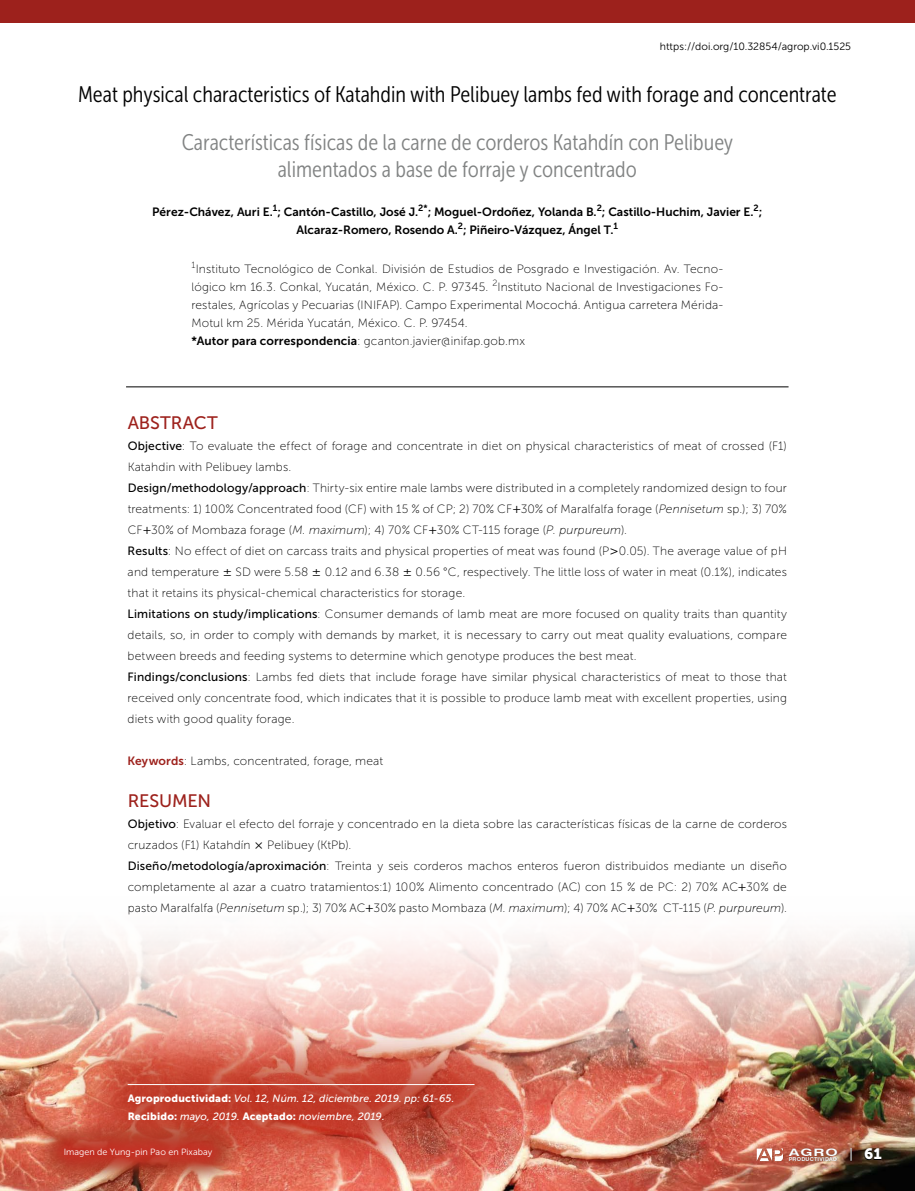
<style>
.page{position:relative;width:915px;height:1191px;background:#fff}
.page>*{position:absolute;margin:0;border:0;box-sizing:border-box;transform-origin:0 0}
.t1{font:22.5px/27px "Museo Sans Cond 300";color:#818383;text-align:center}
.t2{font:22.5px "Museo Sans Cond 300";color:#000}
.t3{font:18px "Museo Sans 500";letter-spacing:-.005em;color:#9d211c}
.t4{font:15px "Museo Sans 900";color:#fff}
.t5{font:12px/21px "Museo Sans 100";letter-spacing:.015em;color:#000}
.t6{font:12px/18px "Museo Sans 700";color:#000;text-align:center}
.t7{font:italic 10.5px/18px "Museo Sans 500";letter-spacing:.015em;color:#fff}
.t8{font:10.5px "Museo Sans 300";color:#000}
.t9{font:700 10.35px "Swiss 721 BT";color:#fff;scale:1.52 1}
.t10{font:9px "Museo Sans 300";color:#fff}
.t11{font:9px "Museo Sans 100";color:#000}
.t12{font:700 5.4px "Swiss 721 BT";letter-spacing:.03em;color:#fff}
.s1{font-family:"Museo Sans 700"}
.s2{font-family:"Museo Sans 500"}
.s3{font-style:italic}
.s4{font-family:"Museo Sans 700";color:#9d211c}
.s5{font-family:"Museo Sans 900";font-style:normal}
</style>
<div class="page">
<img style="left:0;top:932px;width:914px;height:259px">
<div style="left:0;top:0;width:914px;height:23px;background:#9d211c"></div>
<div style="left:60px;top:1016px;width:480px;height:172px;background:#b82d1c;opacity:.85"></div>
<hr style="left:128px;top:1084px;width:346px;height:1px;background:#fff">
<hr style="left:126px;top:386px;width:662px;height:1px;background:#000">
<svg style="left:756px;top:1148px;width:27px;height:13px"></svg>
<svg style="left:850px;top:1148px;width:1px;height:13px"></svg>
<div style="left:34px;top:1118px;width:208px;height:69px;background:#e72324;opacity:.75"></div>
<p class="t8" style="left:659px;top:41px;width:193px">https://doi.org/10.32854/agrop.vi0.1525</p>
<h1 class="t2" style="left:78px;top:82px;width:759px">Meat physical characteristics of Katahdin with Pelibuey lambs fed with forage and concentrate</h1>
<h1 class="t1" style="left:182px;top:129px;width:553px">Características físicas de la carne de corderos Katahdín con Pelibuey alimentados a base de forraje y concentrado</h1>
<p class="t6" style="left:152px;top:203px;width:611px">Pérez-Chávez, Auri E.<sup>1</sup>; Cantón-Castillo, José J.<sup>2*</sup>; Moguel-Ordoñez, Yolanda B.<sup>2</sup>; Castillo-Huchim, Javier E.<sup>2</sup>;<br>Alcaraz-Romero, Rosendo A.<sup>2</sup>; Piñeiro-Vázquez, Ángel T.<sup>1</sup></p>
<p class="t11" style="left:191px;top:260px;width:5px">1</p>
<p class="t5" style="left:191px;top:260px;width:533px;line-height:18px;text-indent:4px">Instituto Tecnológico de Conkal. División de Estudios de Posgrado e Investigación. Av. Tecno&shy;lógico km 16.3. Conkal, Yucatán, México. C. P. 97345. <sup>2</sup>Instituto Nacional de Investigaciones Fo&shy;restales, Agrícolas y Pecuarias (INIFAP). Campo Experimental Mocochá. Antigua carretera Mérida-Motul km 25. Mérida Yucatán, México. C. P. 97454.<br><span class="s1">*Autor para correspondencia</span>: gcanton.javier@inifap.gob.mx</p>
<h2 class="t3" style="left:128px;top:413px;width:92px">ABSTRACT</h2>
<p class="t5" style="left:128px;top:435px;width:660px"><span class="s2">Objective</span>: To evaluate the effect of forage and concentrate in diet on physical characteristics of meat of crossed (F1)<br>Katahdin with Pelibuey lambs.<br><span class="s2">Design/methodology/approach</span>: Thirty-six entire male lambs were distributed in a completely randomized design to four treatments: 1) 100% Concentrated food (CF) with 15 % of CP; 2) 70% CF 30% of Maralfalfa forage (<span class="s3">Pennisetum</span> sp.); 3) 70% CF 30% of Mombaza forage (<span class="s3">M. maximum</span>); 4) 70% CF 30% CT-115 forage (<span class="s3">P. purpureum</span>).<br><span class="s2">Results</span>: No effect of diet on carcass traits and physical properties of meat was found (P 0.05). The average value of pH and temperature</p>
<p class="t5" style="left:128px;top:561px;width:660px;text-indent:288px">0.56 °C, respectively. The little loss of water in meat (0.1%), indicates that it retains its physical-chemical characteristics for storage.<br><span class="s2">Limitations on study/implications</span>: Consumer demands of lamb meat are more focused on quality traits than quantity details, so, in order to comply with demands by market, it is necessary to carry out meat quality evaluations, compare between breeds and feeding systems to determine which genotype produces the best meat.<br><span class="s2">Findings/conclusions</span>: Lambs fed diets that include forage have similar physical characteristics of meat to those that received only concentrate food, which indicates that it is possible to produce lamb meat with excellent properties, using diets with good quality forage.</p>
<p class="t5" style="left:128px;top:750px;width:257px"><span class="s4">Keywords</span>: Lambs, concentrated, forage, meat</p>
<h2 class="t3" style="left:128px;top:791px;width:85px">RESUMEN</h2>
<p class="t5" style="left:128px;top:813px;width:660px"><span class="s2">Objetivo</span>: Evaluar el efecto del forraje y concentrado en la dieta sobre las características físicas de la carne de corderos cruzados (F1) Katahdín</p>
<p class="t5" style="left:235px;top:561px;width:74px">SD were 5.58</p>
<p class="t5" style="left:324px;top:561px;width:76px">0.12 and 6.38</p>
<p class="t5" style="left:128px;top:834px;width:660px;text-indent:139px">Pelibuey (KtPb).<br><span class="s2">Diseño/metodología/aproximación</span>: Treinta y seis corderos machos enteros fueron distribuidos mediante un diseño completamente al azar a cuatro tratamientos:1) 100% Alimento concentrado (AC) con 15 % de PC: 2) 70% AC 30% de pasto Maralfalfa (<span class="s3">Pennisetum</span> sp.); 3) 70% AC 30% pasto Mombaza (<span class="s3">M. maximum</span>); 4) 70% AC 30% CT-115 (<span class="s3">P. purpureum</span>).</p>
<p class="t7" style="left:128px;top:1089px;width:328px"><span class="s5">Agroproductividad:</span> Vol. 12, Núm. 12, diciembre. 2019. pp: 61-65.<br><span class="s5">Recibido:</span> mayo, 2019. <span class="s5">Aceptado:</span> noviembre, 2019.</p>
<p class="t10" style="left:64px;top:1147px;width:150px">Imagen de Yung-pin Pao en Pixabay</p>
<p class="t9" style="left:788px;top:1145px;width:34px">AGRO</p>
<p class="t4" style="left:863px;top:1145px;width:19px">61</p>
<p class="t12" style="left:788px;top:1155px;width:50px">PRODUCTIVIDAD</p>
</div>
